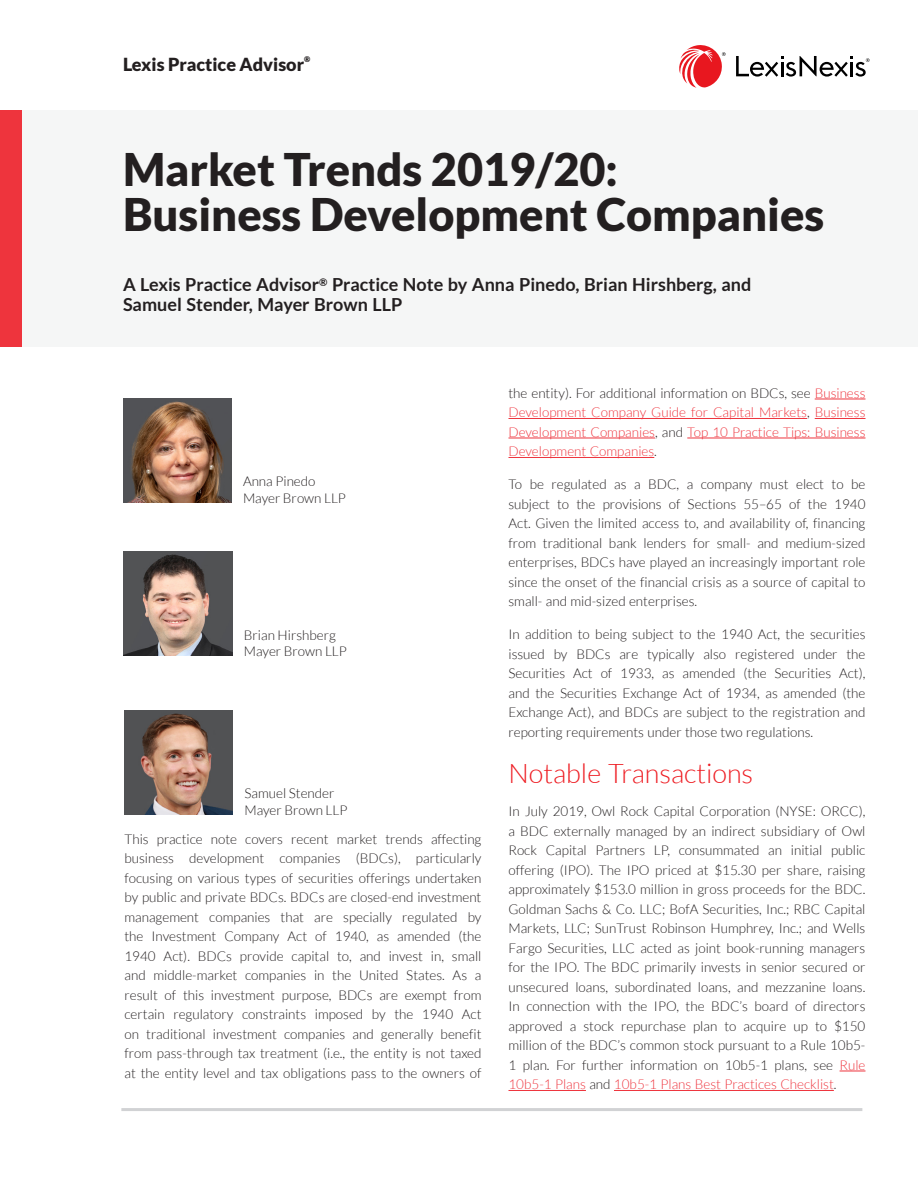
<style>
.page{position:relative;width:918px;height:1188px;background:#fff}
.page>*{position:absolute;margin:0;border:0;box-sizing:border-box;transform-origin:0 0}
.t1{font:900 45px/45px "Lato";color:#231f20}
.Subhead-1{font:300 27px "Lato";color:#ee1d23}
.t2{font:700 18px/19.5px "Lato";color:#231f20}
.t3{font:900 18px "Lato";color:#231f20}
.Body{font:300 13.5px/19.5px "Lato";color:#231f20;text-align:justify}
.Body-2{font:300 13.5px/19.5px "Lato";color:#ee343d;text-align:justify}
.t4{font:900 7.8px "Lato";color:#231f20}
.s1{color:#231f20}
.s2{color:#ee343d}
</style>
<div class="page">
<div style="left:0;top:110px;width:918px;height:237px;background:#f5f6f6"></div>
<div style="left:0;top:110px;width:22px;height:237px;background:#ee343d"></div>
<img style="left:123px;top:399px;width:108px;height:104px">
<img style="left:124px;top:552px;width:108px;height:104px">
<svg style="left:736px;top:56px;width:134px;height:21px"></svg>
<svg style="left:679px;top:45px;width:47px;height:43px"></svg>
<hr style="left:121px;top:1108px;width:741px;height:3px;background:#d1d2d4">
<img style="left:124px;top:711px;width:109px;height:104px">
<hr style="left:815px;top:399px;width:51px;height:1px;background:#ee343d">
<hr style="left:508px;top:418px;width:299px;height:1px;background:#ee343d">
<hr style="left:815px;top:418px;width:51px;height:1px;background:#ee343d">
<hr style="left:508px;top:438px;width:147px;height:1px;background:#ee343d">
<hr style="left:687px;top:438px;width:178px;height:1px;background:#ee343d">
<hr style="left:508px;top:457px;width:146px;height:1px;background:#ee343d">
<svg style="left:840px;top:1071px;width:25px;height:1px"></svg>
<hr style="left:508px;top:1090px;width:78px;height:1px;background:#ee343d">
<hr style="left:614px;top:1090px;width:220px;height:1px;background:#ee343d">
<h3 class="t3" style="left:123px;top:54px;width:183px">Lexis Practice Advisor</h3>
<p class="t4" style="left:304px;top:55px;width:8px">®</p>
<h1 class="t1" style="left:123px;top:146px;width:703px">Market Trends 2019/20:<br>Business Development Companies</h1>
<h3 class="t2" style="left:123px;top:275px;width:630px">A Lexis Practice Advisor<sup>®</sup> Practice Note by Anna Pinedo, Brian Hirshberg, and<br>Samuel Stender, Mayer Brown LLP</h3>
<p class="Body" style="left:243px;top:473px;width:104px;line-height:16.2px">Anna Pinedo<br>Mayer Brown LLP</p>
<p class="Body" style="left:244px;top:627px;width:104px;line-height:16.2px">Brian Hirshberg<br>Mayer Brown LLP</p>
<p class="Body" style="left:244px;top:785px;width:104px;line-height:16.2px">Samuel Stender<br>Mayer Brown LLP</p>
<p class="Body" style="left:124px;top:829px;width:358px">This practice note covers recent market trends affecting business development companies (BDCs), particularly focusing on various types of securities offerings undertaken by public and private BDCs. BDCs are closed-end investment management companies that are specially regulated by the Investment Company Act of 1940, as amended (the 1940 Act). BDCs provide capital to, and invest in, small and middle-market companies in the United States. As a result of this investment purpose, BDCs are exempt from certain regulatory constraints imposed by the 1940 Act on traditional investment companies and generally benefit from pass-through tax treatment (i.e., the entity is not taxed at the entity level and tax obligations pass to the owners of</p>
<p class="Body-2" style="left:508px;top:383px;width:358px"><span class="s1">the entity). For additional information on BDCs, see</span> Business Development Company Guide for Capital Markets<span class="s1">,</span> Business Development Companies<span class="s1">, and</span> Top 10 Practice Tips: Business Development Companies<span class="s1">.</span></p>
<p class="Body" style="left:508px;top:475px;width:359px">To be regulated as a BDC, a company must elect to be subject to the provisions of Sections 55–65 of the 1940<br>Act. Given the limited access to, and availability of, financing from traditional bank lenders for small- and medium-sized enterprises, BDCs have played an increasingly important role since the onset of the financial crisis as a source of capital to small- and mid-sized enterprises.</p>
<p class="Body" style="left:508px;top:625px;width:358px">In addition to being subject to the 1940 Act, the securities issued by BDCs are typically also registered under the Securities Act of 1933, as amended (the Securities Act), and the Securities Exchange Act of 1934, as amended (the Exchange Act), and BDCs are subject to the registration and reporting requirements under those two regulations.</p>
<p class="Subhead-1" style="left:508px;top:759px;width:246px">Notable Transactions</p>
<p class="Body" style="left:508px;top:802px;width:358px">In July 2019, Owl Rock Capital Corporation (NYSE: ORCC), a BDC externally managed by an indirect subsidiary of Owl Rock Capital Partners LP, consummated an initial public offering (IPO). The IPO priced at $15.30 per share, raising approximately $153.0 million in gross proceeds for the BDC.<br>Goldman Sachs &amp; Co. LLC; BofA Securities, Inc.; RBC Capital Markets, LLC; SunTrust Robinson Humphrey, Inc.; and Wells Fargo Securities, LLC acted as joint book-running managers for the IPO. The BDC primarily invests in senior secured or unsecured loans, subordinated loans, and mezzanine loans.<br>In connection with the IPO, the BDC’s board of directors approved a stock repurchase plan to acquire up to $150 million of the BDC’s common stock pursuant to a Rule 10b5- 1 plan. For further information on 10b5-1 plans, see <span class="s2">Rule 10b5-1 Plans</span> and <span class="s2">10b5-1 Plans Best Practices Checklist</span>.</p>
</div>
